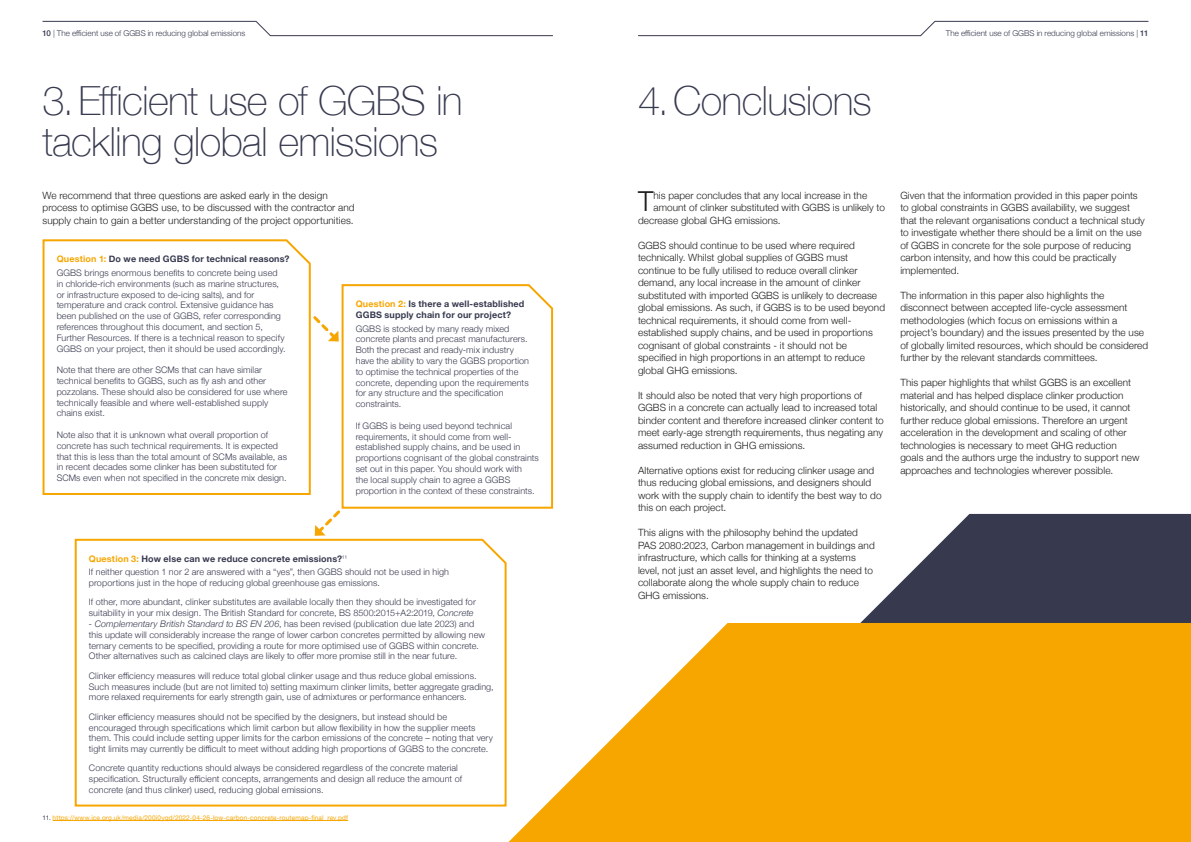
<style>
.page{position:relative;width:1191px;height:842px;background:#fff}
.page>*{position:absolute;margin:0;border:0;box-sizing:border-box;transform-origin:0 0}
.t1{font:100 40.2px/41.1px "Helvetica Neue";letter-spacing:-.02em;color:#373a4f}
.t2{font:300 27.5px "Helvetica Neue";color:#1d1d1b}
.t3{font:300 10px/12.5px "Helvetica Neue";letter-spacing:.005em;color:#1d1d1b}
.t4{font:300 9px/10.8px "Helvetica Neue";letter-spacing:.01em;color:#373a4f}
.t5{font:700 9px/10.8px "Helvetica Neue";letter-spacing:.02em;color:#373a4f}
.t6{font:300 8px "Helvetica Neue";letter-spacing:.005em;color:#373a4f}
.t7{font:6.5px "Helvetica Neue";letter-spacing:.025em;color:#f7a600}
.s1{font-weight:500}
.s2{font-weight:700;color:#f7a600}
.s3{font-weight:700}
.s4{color:#f7a600}
.s5{font-style:italic}
.s6{color:#373a4f}
</style>
<div class="page">
<svg style="left:341px;top:284px;width:213px;height:225px"></svg>
<svg style="left:42px;top:239px;width:269px;height:256px"></svg>
<svg style="left:74px;top:538px;width:433px;height:269px"></svg>
<svg style="left:310px;top:313px;width:29px;height:29px"></svg>
<svg style="left:314px;top:508px;width:29px;height:28px"></svg>
<hr style="left:53px;top:820px;width:295px;height:1px;background:#f7a600">
<svg style="left:860px;top:514px;width:331px;height:109px;fill:#373a4f"></svg>
<svg style="left:508px;top:623px;width:683px;height:219px;fill:#f7a600"></svg>
<svg style="left:638px;top:21px;width:511px;height:15px"></svg>
<svg style="left:42px;top:21px;width:511px;height:15px"></svg>
<p class="t6" style="left:43px;top:27px;width:204px"><span class="s1">10</span> | The efficient use of GGBS in reducing global emissions</p>
<p class="t6" style="left:946px;top:27px;width:204px">The efficient use of GGBS in reducing global emissions | <span class="s1">11</span></p>
<h1 class="t1" style="left:43px;top:78px;width:422px">3. Efficient use of GGBS in tackling global emissions</h1>
<h1 class="t1" style="left:638px;top:78px;width:235px">4.Conclusions</h1>
<p class="t3" style="left:43px;top:188px;width:314px">We recommend that three questions are asked early in the design process to optimise GGBS use, to be discussed with the contractor and supply chain to gain a better understanding of the project opportunities.</p>
<h2 class="t2" style="left:638px;top:179px;width:17px">T</h2>
<p class="t3" style="left:653px;top:188px;width:215px">his paper concludes that any local increase in the</p>
<p class="t3" style="left:653px;top:200px;width:233px">amount of clinker substituted with GGBS is unlikely to</p>
<p class="t3" style="left:638px;top:213px;width:144px">decrease global GHG emissions.</p>
<p class="t3" style="left:638px;top:238px;width:248px">GGBS should continue to be used where required technically. Whilst global supplies of GGBS must continue to be fully utilised to reduce overall clinker demand, any local increase in the amount of clinker substituted with imported GGBS is unlikely to decrease global emissions. As such, if GGBS is to be used beyond technical requirements, it should come from well&shy;established supply chains, and be used in proportions cognisant of global constraints - it should not be specified in high proportions in an attempt to reduce global GHG emissions.</p>
<p class="t3" style="left:638px;top:388px;width:247px">It should also be noted that very high proportions of GGBS in a concrete can actually lead to increased total binder content and therefore increased clinker content to meet early-age strength requirements, thus negating any assumed reduction in GHG emissions.</p>
<p class="t3" style="left:638px;top:463px;width:245px">Alternative options exist for reducing clinker usage and thus reducing global emissions, and designers should work with the supply chain to identify the best way to do this on each project.</p>
<p class="t3" style="left:638px;top:525px;width:238px">This aligns with the philosophy behind the updated PAS 2080:2023, Carbon management in buildings and infrastructure, which calls for thinking at a systems level, not just an asset level, and highlights the need to collaborate along the whole supply chain to reduce GHG emissions.</p>
<p class="t4" style="left:57px;top:252px;width:234px;line-height:13.6px"><span class="s2">Question 1:</span> <span class="s3">Do we need GGBS for technical reasons?<br></span>GGBS brings enormous benefits to concrete being used</p>
<p class="t4" style="left:57px;top:277px;width:230px">in chloride-rich environments (such as marine structures, or infrastructure exposed to de-icing salts), and for temperature and crack control. Extensive guidance has been published on the use of GGBS, refer corresponding references throughout this document, and section 5, Further Resources. If there is a technical reason to specify GGBS on your project, then it should be used accordingly.</p>
<p class="t4" style="left:57px;top:364px;width:232px">Note that there are other SCMs that can have similar technical benefits to GGBS, such as fly ash and other pozzolans. These should also be considered for use where technically feasible and where well-established supply chains exist.</p>
<p class="t4" style="left:57px;top:429px;width:232px">Note also that it is unknown what overall proportion of concrete has such technical requirements. It is expected that this is less than the total amount of SCMs available, as in recent decades some clinker has been substituted for SCMs even when not specified in the concrete mix design.</p>
<p class="t5" style="left:356px;top:299px;width:170px"><span class="s4">Question 2:</span> Is there a well-established<br>GGBS supply chain for our project?</p>
<p class="t4" style="left:356px;top:322px;width:175px">GGBS is stocked by many ready mixed concrete plants and precast manufacturers.<br>Both the precast and ready-mix industry have the ability to vary the GGBS proportion to optimise the technical properties of the concrete, depending upon the requirements for any structure and the specification constraints.</p>
<p class="t4" style="left:356px;top:419px;width:185px">If GGBS is being used beyond technical requirements, it should come from well&shy;established supply chains, and be used in proportions cognisant of the global constraints set out in this paper. You should work with<br>the local supply chain to agree a GGBS proportion in the context of these constraints.</p>
<p class="t4" style="left:89px;top:551px;width:362px;line-height:13.6px"><span class="s2">Question 3:</span> <span class="s3">How else can we reduce concrete emissions?</span><sup>11<br></sup>If neither question 1 nor 2 are answered with a “yes”, then GGBS should not be used in high</p>
<p class="t4" style="left:89px;top:573px;width:388px;line-height:19.3px">proportions just in the hope of reducing global greenhouse gas emissions.<br>If other, more abundant, clinker substitutes are available locally then they should be investigated for</p>
<p class="t4" style="left:89px;top:607px;width:386px">suitability in your mix design. The British Standard for concrete, BS 8500:2015+A2:2019, <span class="s5">Concrete</span></p>
<p class="t4" style="left:89px;top:618px;width:398px"><span class="s5">- Complementary British Standard to BS EN 206</span>, has been revised (publication due late 2023) and this update will considerably increase the range of lower carbon concretes permitted by allowing new ternary cements to be specified, providing a route for more optimised use of GGBS within concrete.<br>Other alternatives such as calcined clays are likely to offer more promise still in the near future.</p>
<p class="t4" style="left:89px;top:669px;width:406px">Clinker efficiency measures will reduce total global clinker usage and thus reduce global emissions.<br>Such measures include (but are not limited to) setting maximum clinker limits, better aggregate grading, more relaxed requirements for early strength gain, use of admixtures or performance enhancers.</p>
<p class="t4" style="left:89px;top:710px;width:405px">Clinker efficiency measures should not be specified by the designers, but instead should be encouraged through specifications which limit carbon but allow flexibility in how the supplier meets them. This could include setting upper limits for the carbon emissions of the concrete – noting that very tight limits may currently be difficult to meet without adding high proportions of GGBS to the concrete.</p>
<p class="t4" style="left:89px;top:762px;width:375px">Concrete quantity reductions should always be considered regardless of the concrete material specification. Structurally efficient concepts, arrangements and design all reduce the amount of concrete (and thus clinker) used, reducing global emissions.</p>
<p class="t7" style="left:43px;top:813px;width:307px"><span class="s6">11.</span> https://www.ice.org.uk/media/200i0yqd/2022-04-26-low-carbon-concrete-routemap-final_rev.pdf</p>
<p class="t3" style="left:900px;top:188px;width:246px">Given that the information provided in this paper points to global constraints in GGBS availability, we suggest that the relevant organisations conduct a technical study to investigate whether there should be a limit on the use of GGBS in concrete for the sole purpose of reducing carbon intensity, and how this could be practically implemented.</p>
<p class="t3" style="left:900px;top:288px;width:249px">The information in this paper also highlights the disconnect between accepted life-cycle assessment methodologies (which focus on emissions within a project’s boundary) and the issues presented by the use of globally limited resources, which should be considered further by the relevant standards committees.</p>
<p class="t3" style="left:900px;top:375px;width:241px">This paper highlights that whilst GGBS is an excellent material and has helped displace clinker production historically, and should continue to be used, it cannot further reduce global emissions. Therefore an urgent acceleration in the development and scaling of other technologies is necessary to meet GHG reduction goals and the authors urge the industry to support new approaches and technologies wherever possible.</p>
</div>
